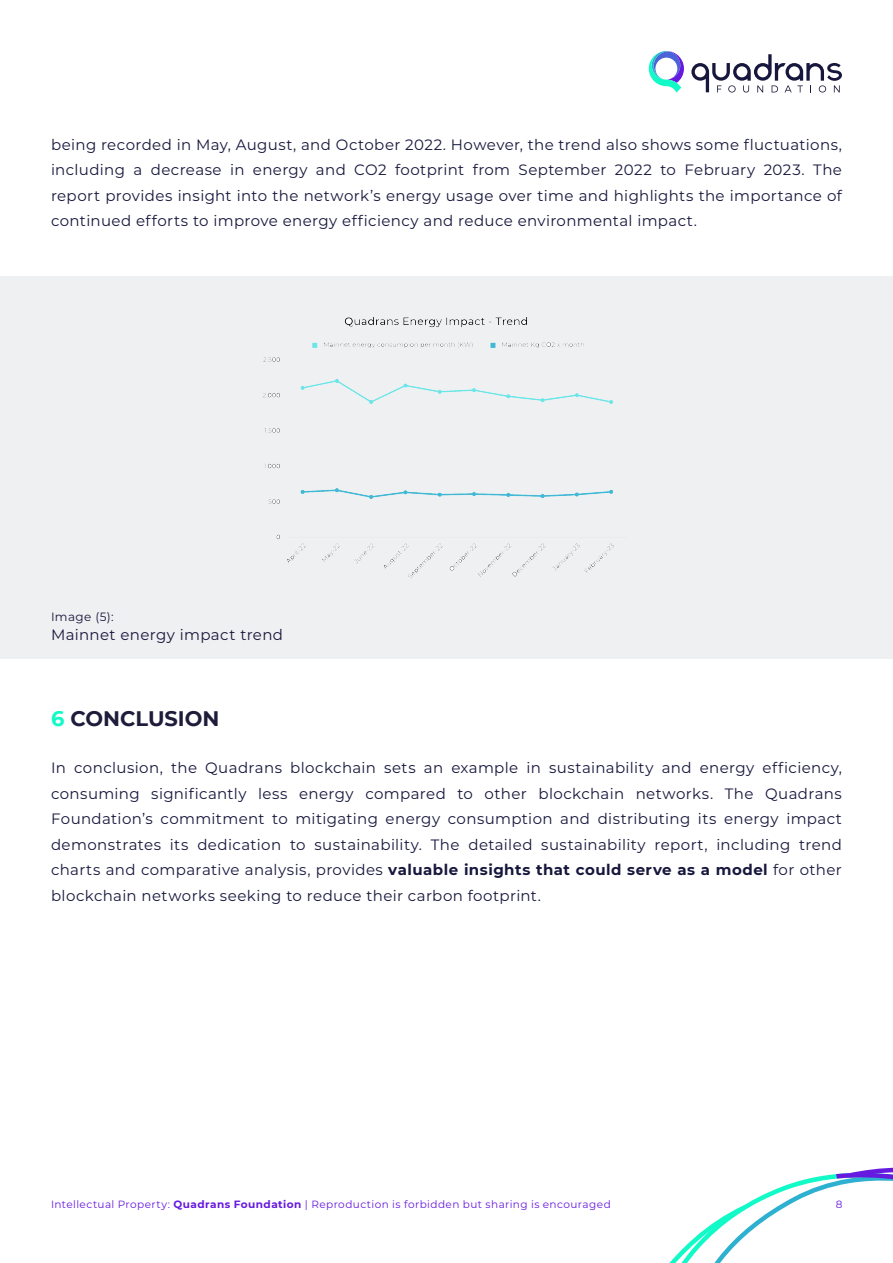
<style>
.page{position:relative;width:893px;height:1263px;background:#fff}
.page>*{position:absolute;margin:0;border:0;box-sizing:border-box;transform-origin:0 0}
.t1{font:700 21px "Montserrat";color:#1f1c3b}
.P_-_no_space{font:15px/25.5px "Montserrat";letter-spacing:.025em;color:#17173d;text-align:justify}
.t2{font:12px "Montserrat";letter-spacing:.035em;color:#17173d}
.t3{font:10.5px "Montserrat";letter-spacing:.04em;color:#6619e0}
.s1{color:#12fac7}
.s2{font-weight:700}
</style>
<div class="page">
<div style="left:0;top:276px;width:893px;height:383px;background:#eef0f1"></div>
<svg style="left:691px;top:54px;width:151px;height:39px"></svg>
<svg style="left:649px;top:51px;width:35px;height:42px"></svg>
<svg style="left:669px;top:1168px;width:224px;height:95px"></svg>
<img style="left:263px;top:317px;width:351px;height:262px">
<p class="P_-_no_space" style="left:51px;top:131px;width:792px">being recorded in May, August, and October 2022. However, the trend also shows some fluctuations, including a decrease in energy and CO2 footprint from September 2022 to February 2023. The report provides insight into the network’s energy usage over time and highlights the importance of continued efforts to improve energy efficiency and reduce environmental impact.</p>
<p class="t2" style="left:51px;top:608px;width:64px">Image (5):</p>
<p class="P_-_no_space" style="left:51px;top:622px;width:234px">Mainnet energy impact trend</p>
<p class="t1" style="left:51px;top:704px;width:170px"><span class="s1">6</span> CONCLUSION</p>
<p class="P_-_no_space" style="left:51px;top:754px;width:792px">In conclusion, the Quadrans blockchain sets an example in sustainability and energy efficiency, consuming significantly less energy compared to other blockchain networks. The Quadrans Foundation’s commitment to mitigating energy consumption and distributing its energy impact demonstrates its dedication to sustainability. The detailed sustainability report, including trend charts and comparative analysis, provides <span class="s2">valuable insights that could serve as a model</span> for other blockchain networks seeking to reduce their carbon footprint.</p>
<p class="t3" style="left:51px;top:1197px;width:561px">Intellectual Property: <span class="s2">Quadrans Foundation</span> | Reproduction is forbidden but sharing is encouraged</p>
<p class="t3" style="left:836px;top:1197px;width:8px">8</p>
</div>
